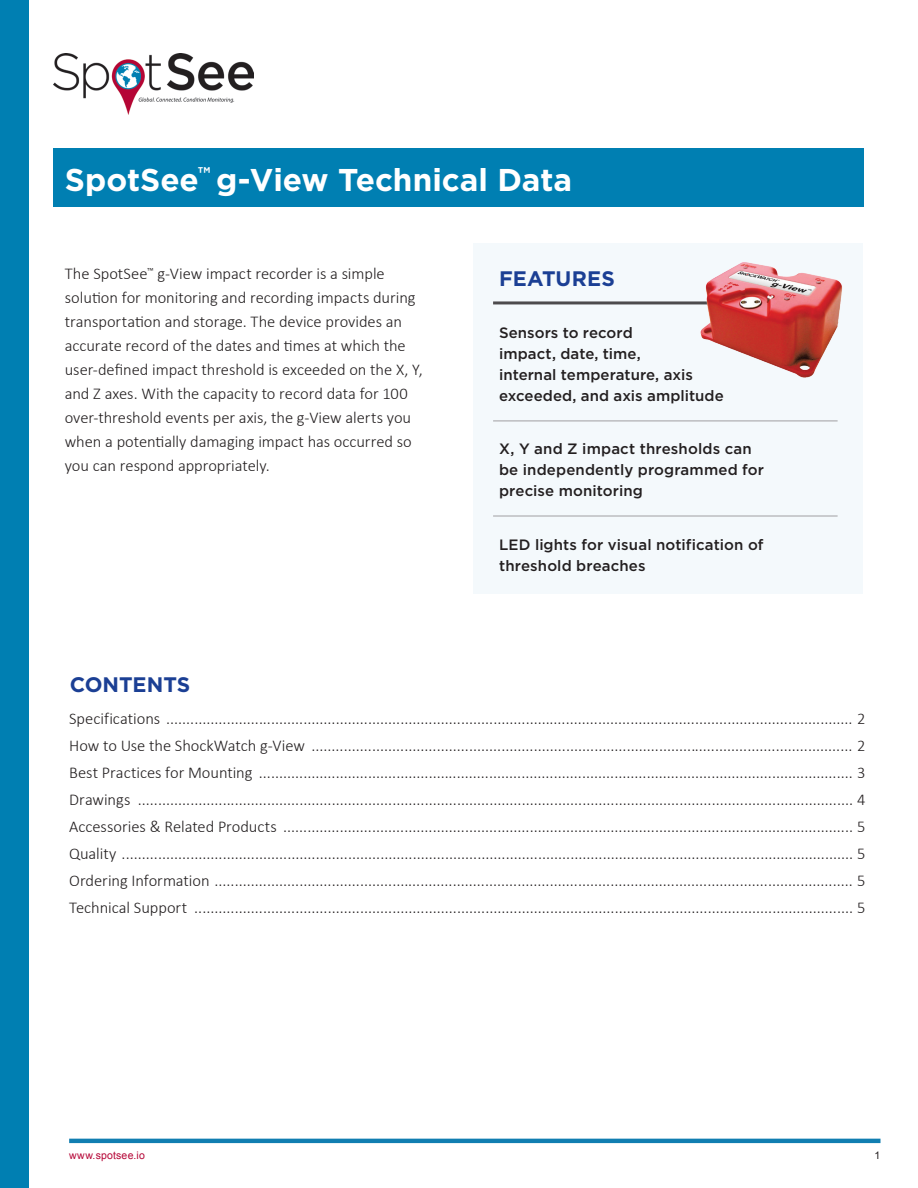
<style>
.page{position:relative;width:918px;height:1188px;background:#fff}
.page>*{position:absolute;margin:0;border:0;box-sizing:border-box;transform-origin:0 0}
.t1{font:700 31.5px "Gotham";color:#fff}
.t2{font:700 21px "Gotham";color:#1b3f94}
.t3{font:300 16.5px/24px "Calibri";letter-spacing:-.005em;color:#231f20}
.t4{font:500 15px/21px "Gotham";letter-spacing:.005em;color:#231f20}
.t5{font:10.5px "Arial";letter-spacing:.02em;color:#b50536}
.t6{font:10.5px "Arial";color:#231f20}
</style>
<div class="page">
<div style="left:54px;top:148px;width:810px;height:59px;background:#007fb2"></div>
<div style="left:0;top:0;width:29px;height:1188px;background:#007fb2"></div>
<hr style="left:69px;top:1139px;width:811px;height:4px;background:#117eb1">
<img style="left:54px;top:54px;width:200px;height:61px">
<div style="left:473px;top:244px;width:390px;height:350px;background:#f4f9fc"></div>
<hr style="left:493px;top:301px;width:345px;height:3px;background:#4d4b4d">
<hr style="left:493px;top:420px;width:345px;height:2px;background:#bcbdc0">
<hr style="left:493px;top:515px;width:345px;height:2px;background:#bcbdc0">
<img style="left:698px;top:262px;width:145px;height:116px">
<h1 class="t1" style="left:65px;top:161px;width:509px">SpotSee<sup>™</sup> g-View Technical Data</h1>
<p class="t3" style="left:65px;top:261px;width:360px">The SpotSee<sup>™</sup> g-View impact recorder is a simple solution for monitoring and recording impacts during transportation and storage. The device provides an accurate record of the dates and times at which the user-defined impact threshold is exceeded on the X, Y, and Z axes. With the capacity to record data for 100 over-threshold events per axis, the g-View alerts you when a potentially damaging impact has occurred so you can respond appropriately.</p>
<p class="t2" style="left:70px;top:673px;width:122px">CONTENTS</p>
<p class="t2" style="left:499px;top:267px;width:117px">FEATURES</p>
<p class="t4" style="left:499px;top:322px;width:226px">Sensors to record<br>impact, date, time,<br>internal temperature, axis exceeded, and axis amplitude</p>
<p class="t4" style="left:499px;top:438px;width:267px">X, Y and Z impact thresholds can be independently programmed for precise monitoring</p>
<p class="t4" style="left:499px;top:533px;width:266px">LED lights for visual notification of threshold breaches</p>
<p class="t3" style="left:69px;top:704px;width:798px;line-height:27px;text-align:justify">Specifications .......................................................................................................................................................................... 2<br>How to Use the ShockWatch g-View ...................................................................................................................................... 2<br>Best Practices for Mounting ................................................................................................................................................... 3<br>Drawings ................................................................................................................................................................................. 4<br>Accessories &amp; Related Products ............................................................................................................................................. 5<br>Quality ..................................................................................................................................................................................... 5<br>Ordering Information .............................................................................................................................................................. 5<br>Technical Support ................................................................................................................................................................... 5</p>
<p class="t5" style="left:69px;top:1148px;width:77px">www.spotsee.io</p>
<p class="t6" style="left:875px;top:1148px;width:7px">1</p>
</div>
